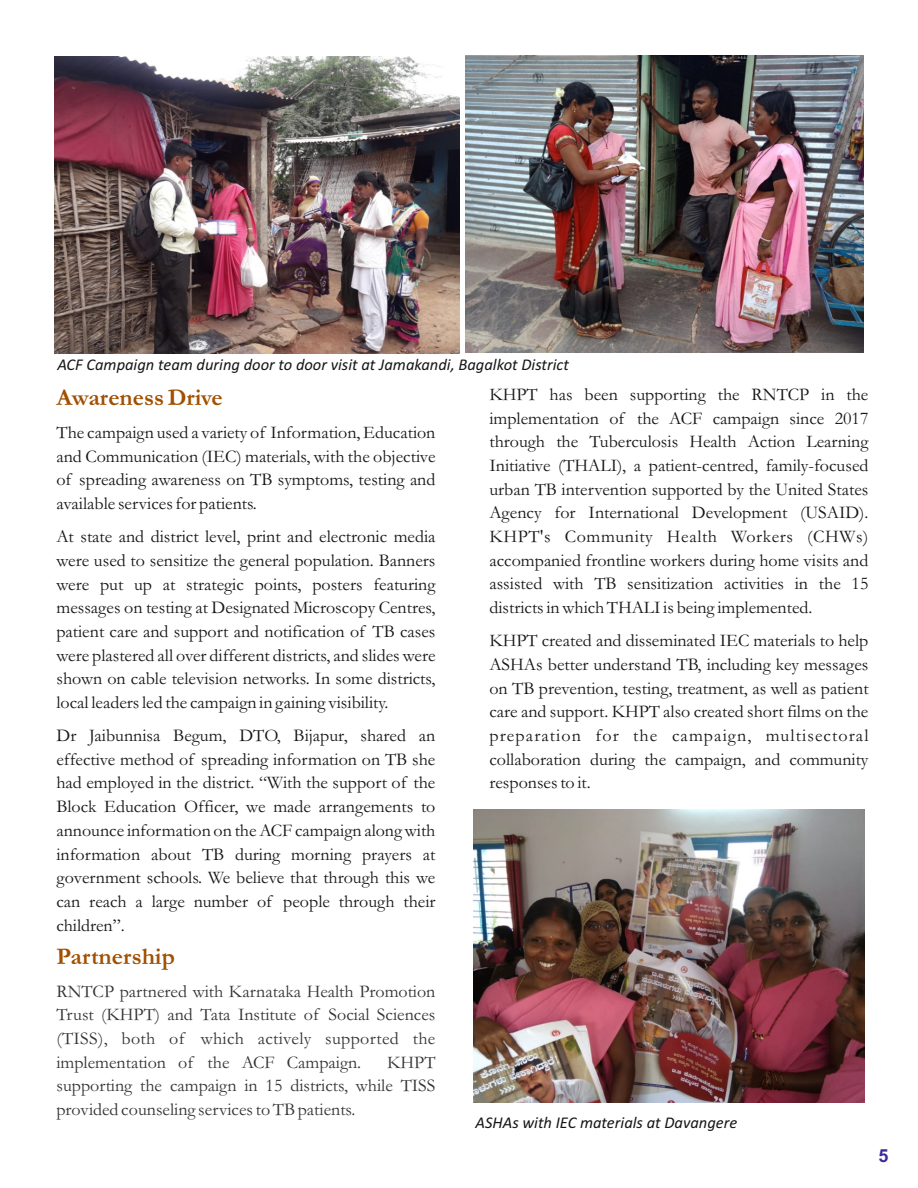
<style>
.page{position:relative;width:918px;height:1188px;background:#fff}
.page>*{position:absolute;margin:0;border:0;box-sizing:border-box;transform-origin:0 0}
.t1{font:700 24px "Garamond";color:#a14f00}
.t2{font:18px/23.7px "Garamond";color:#151616;text-align:justify}
.t3{font:18px/23.7px "Garamond";color:#333;text-align:justify}
.t4{font:700 18px "Arial";color:#3c2b99}
.t5{font:italic 16.5px "Calibri";color:#151616}
</style>
<div class="page">
<img style="left:474px;top:810px;width:390px;height:293px">
<img style="left:55px;top:57px;width:404px;height:296px">
<img style="left:465px;top:55px;width:398px;height:297px">
<p class="t5" style="left:57px;top:358px;width:513px">ACF Campaign team during door to door visit at Jamakandi, Bagalkot District</p>
<h1 class="t1" style="left:56px;top:389px;width:168px">Awareness Drive</h1>
<p class="t2" style="left:56px;top:423px;width:381px">The campaign used a variety of Information, Education and Communication (IEC) materials, with the objective of spreading awareness on TB symptoms, testing and available services for patients.</p>
<p class="t2" style="left:56px;top:527px;width:381px">At state and district level, print and electronic media were used to sensitize the general population. Banners were put up at strategic points, posters featuring messages on testing at Designated Microscopy Centres, patient care and support and notification of TB cases were plastered all over different districts, and slides were shown on cable television networks. In some districts, local leaders led the campaign in gaining visibility.</p>
<p class="t2" style="left:56px;top:726px;width:381px">Dr Jaibunnisa Begum, DTO, Bijapur, shared an effective method of spreading information on TB she had employed in the district. “With the support of the Block Education Officer, we made arrangements to announce information on the ACF campaign along with information about TB during morning prayers at government schools. We believe that through this we can reach a large number of people through their children”.</p>
<h1 class="t1" style="left:56px;top:948px;width:120px">Partnership</h1>
<p class="t3" style="left:56px;top:981px;width:381px">RNTCP partnered with Karnataka Health Promotion Trust (KHPT) and Tata Institute of Social Sciences (TISS), both of which actively supported the implementation of the ACF Campaign.</p>
<p class="t3" style="left:56px;top:1052px;width:381px;text-indent:331px">KHPT supporting the campaign in 15 districts, while TISS provided counseling services to TB patients.</p>
<p class="t2" style="left:489px;top:384px;width:381px">KHPT has been supporting the RNTCP in the implementation of the ACF campaign since 2017 through the Tuberculosis Health Action Learning Initiative (THALI), a patient-centred, family-focused urban TB intervention supported by the United States Agency for International Development (USAID).<br>KHPT's Community Health Workers (CHWs) accompanied frontline workers during home visits and assisted with TB sensitization activities in the 15 districts in which THALI is being implemented.</p>
<p class="t2" style="left:489px;top:631px;width:381px">KHPT created and disseminated IEC materials to help ASHAs better understand TB, including key messages on TB prevention, testing, treatment, as well as patient care and support. KHPT also created short films on the preparation for the campaign, multisectoral collaboration during the campaign, and community responses to it.</p>
<p class="t5" style="left:475px;top:1116px;width:263px">ASHAs with IEC materials at Davangere</p>
<p class="t4" style="left:878px;top:1149px;width:12px">5</p>
</div>
